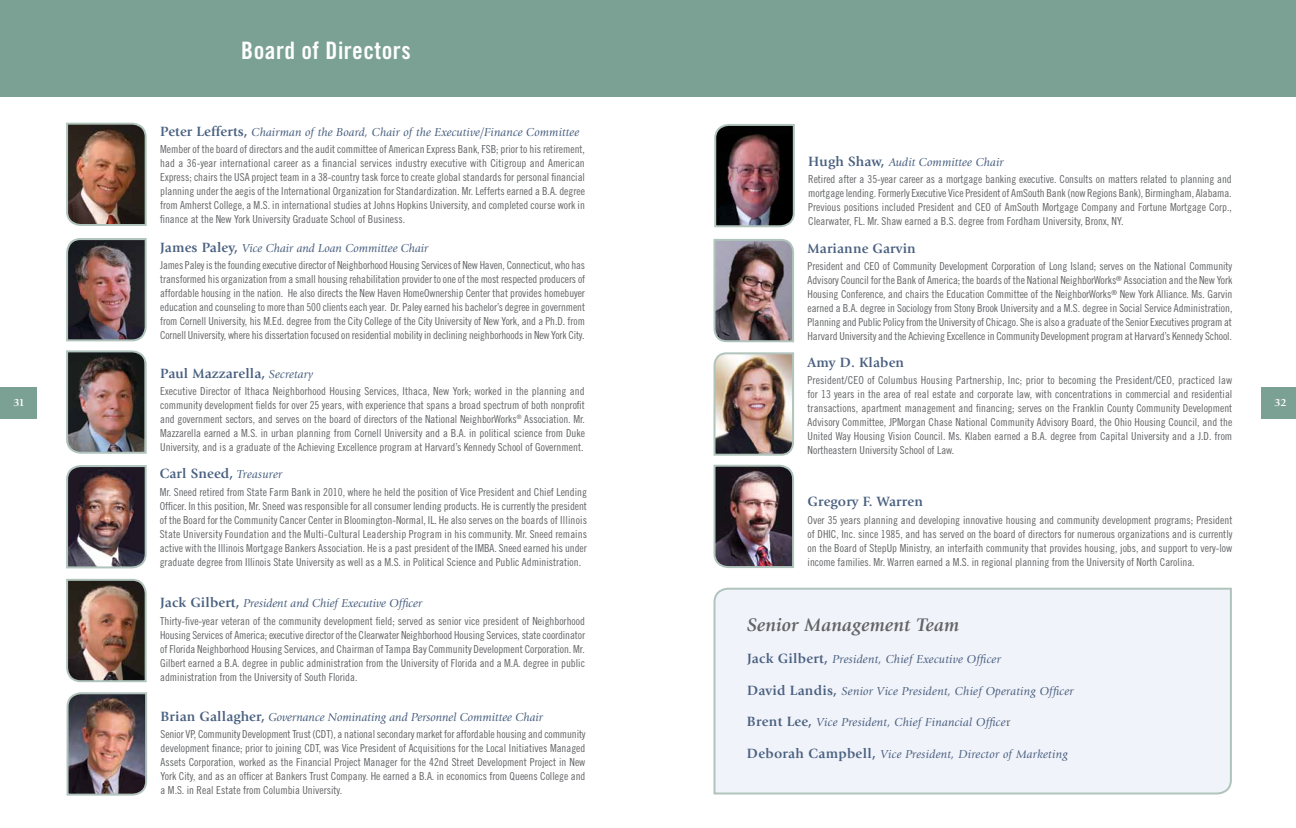
<style>
.page{position:relative;width:1296px;height:828px;background:#fff}
.page>*{position:absolute;margin:0;border:0;box-sizing:border-box;transform-origin:0 0}
.t1{font:24px "Trade Gothic Bold Cond Twenty";letter-spacing:.02em;color:#fff}
.t2{font:italic 700 19px "Giovanni";letter-spacing:.01em;color:#636466}
.t3{font:700 14px "Giovanni";letter-spacing:.01em;color:#496080}
.t4{font:italic 12px "Giovanni";letter-spacing:.01em;color:#496080}
.t5{font:11px/14px "Trade Gothic Cond Eighteen";color:#636466;text-align:justify}
.t6{font:700 11px "Giovanni";color:#fff}
.s1{font-weight:700;font-style:normal;font-size:14px}
.s2{font-weight:400;font-style:italic;font-size:12px}
.s3{font-style:normal;color:#636466}
</style>
<div class="page">
<img style="left:66px;top:465px;width:81px;height:104px">
<div style="left:713px;top:587px;width:519px;height:208px;background:#f1f3fa"></div>
<div style="left:0;top:387px;width:37px;height:32px;background:#7ba194"></div>
<div style="left:1261px;top:387px;width:35px;height:32px;background:#7ba194"></div>
<div style="left:0;top:0;width:1296px;height:97px;background:#7ba194"></div>
<img style="left:66px;top:122px;width:81px;height:104px">
<img style="left:66px;top:578px;width:81px;height:105px">
<img style="left:66px;top:238px;width:81px;height:104px">
<img style="left:714px;top:124px;width:81px;height:104px">
<img style="left:66px;top:350px;width:81px;height:104px">
<img style="left:713px;top:352px;width:81px;height:104px">
<img style="left:66px;top:692px;width:81px;height:104px">
<img style="left:713px;top:464px;width:81px;height:104px">
<img style="left:713px;top:239px;width:81px;height:104px">
<h1 class="t1" style="left:241px;top:36px;width:171px">Board of Directors</h1>
<p class="t4" style="left:160px;top:125px;width:421px"><span class="s1">Peter Lefferts,</span> Chairman of the Board, Chair of the Executive/Finance Committee</p>
<p class="t5" style="left:160px;top:142px;width:426px">Member of the board of directors and the audit committee of American Express Bank, FSB; prior to his retirement, had a 36-year international career as a financial services industry executive with Citigroup and American Express; chairs the USA project team in a 38-country task force to create global standards for personal financial planning under the aegis of the International Organization for Standardization. Mr. Lefferts earned a B.A. degree from Amherst College, a M.S. in international studies at Johns Hopkins University, and completed course work in finance at the New York University Graduate School of Business.</p>
<p class="t4" style="left:160px;top:241px;width:270px"><span class="s1">James Paley,</span> Vice Chair and Loan Committee Chair</p>
<p class="t5" style="left:160px;top:258px;width:427px">James Paley is the founding executive director of Neighborhood Housing Services of New Haven, Connecticut, who has transformed his organization from a small housing rehabilitation provider to one of the most respected producers of affordable housing in the nation. He also directs the New Haven HomeOwnership Center that provides homebuyer education and counseling to more than 500 clients each year. Dr. Paley earned his bachelor’s degree in government from Cornell University, his M.Ed. degree from the City College of the City University of New York, and a Ph.D. from Cornell University, where his dissertation focused on residential mobility in declining neighborhoods in New York City.</p>
<p class="t4" style="left:808px;top:155px;width:197px"><span class="s1">Hugh Shaw,</span> Audit Committee Chair</p>
<p class="t5" style="left:808px;top:172px;width:425px">Retired after a 35-year career as a mortgage banking executive. Consults on matters related to planning and mortgage lending. Formerly Executive Vice President of AmSouth Bank (now Regions Bank), Birmingham, Alabama.<br>Previous positions included President and CEO of AmSouth Mortgage Company and Fortune Mortgage Corp., Clearwater, FL. Mr. Shaw earned a B.S. degree from Fordham University, Bronx, NY.</p>
<p class="t3" style="left:808px;top:240px;width:110px">Marianne Garvin</p>
<p class="t5" style="left:808px;top:259px;width:426px">President and CEO of Community Development Corporation of Long Island; serves on the National Community Advisory Council for the Bank of America; the boards of the National NeighborWorks<sup>®</sup> Association and the New York Housing Conference, and chairs the Education Committee of the NeighborWorks<sup>®</sup> New York Alliance. Ms. Garvin earned a B.A. degree in Sociology from Stony Brook University and a M.S. degree in Social Service Administration, Planning and Public Policy from the University of Chicago. She is also a graduate of the Senior Executives program at Harvard University and the Achieving Excellence in Community Development program at Harvard’s Kennedy School.</p>
<p class="t3" style="left:808px;top:354px;width:98px">Amy D. Klaben</p>
<p class="t5" style="left:808px;top:373px;width:426px">President/CEO of Columbus Housing Partnership, Inc; prior to becoming the President/CEO, practiced law for 13 years in the area of real estate and corporate law, with concentrations in commercial and residential transactions, apartment management and financing; serves on the Franklin County Community Development Advisory Committee, JPMorgan Chase National Community Advisory Board, the Ohio Housing Council, and the United Way Housing Vision Council. Ms. Klaben earned a B.A. degree from Capital University and a J.D. from Northeastern University School of Law.</p>
<p class="t3" style="left:160px;top:365px;width:154px">Paul Mazzarella, <span class="s2">Secretary</span></p>
<p class="t5" style="left:160px;top:384px;width:426px">Executive Director of Ithaca Neighborhood Housing Services, Ithaca, New York; worked in the planning and community development fields for over 25 years, with experience that spans a broad spectrum of both nonprofit and government sectors, and serves on the board of directors of the National NeighborWorks<sup>®</sup> Association. Mr.<br>Mazzarella earned a M.S. in urban planning from Cornell University and a B.A. in political science from Duke University, and is a graduate of the Achieving Excellence program at Harvard’s Kennedy School of Government.</p>
<p class="t6" style="left:14px;top:396px;width:13px">31</p>
<p class="t6" style="left:1274px;top:396px;width:14px">32</p>
<p class="t3" style="left:160px;top:466px;width:124px">Carl Sneed, <span class="s2">Treasurer</span></p>
<p class="t5" style="left:160px;top:485px;width:429px">Mr. Sneed retired from State Farm Bank in 2010, where he held the position of Vice President and Chief Lending Officer. In this position, Mr. Sneed was responsible for all consumer lending products. He is currently the president of the Board for the Community Cancer Center in Bloomington-Normal, IL. He also serves on the boards of Illinois State University Foundation and the Multi-Cultural Leadership Program in his community. Mr. Sneed remains active with the Illinois Mortgage Bankers Association. He is a past president of the IMBA. Sneed earned his under graduate degree from Illinois State University as well as a M.S. in Political Science and Public Administration.</p>
<p class="t4" style="left:160px;top:597px;width:264px"><span class="s1">Jack Gilbert,</span> President and Chief Executive Officer</p>
<p class="t5" style="left:160px;top:614px;width:426px">Thirty-five-year veteran of the community development field; served as senior vice president of Neighborhood Housing Services of America; executive director of the Clearwater Neighborhood Housing Services, state coordinator of Florida Neighborhood Housing Services, and Chairman of Tampa Bay Community Development Corporation. Mr.<br>Gilbert earned a B.A. degree in public administration from the University of Florida and a M.A. degree in public administration from the University of South Florida.</p>
<p class="t4" style="left:161px;top:710px;width:384px"><span class="s1">Brian Gallagher,</span> Governance Nominating and Personnel Committee Chair</p>
<p class="t5" style="left:161px;top:727px;width:426px">Senior VP, Community Development Trust (CDT), a national secondary market for affordable housing and community development finance; prior to joining CDT, was Vice President of Acquisitions for the Local Initiatives Managed Assets Corporation, worked as the Financial Project Manager for the 42nd Street Development Project in New York City, and as an officer at Bankers Trust Company. He earned a B.A. in economics from Queens College and a M.S. in Real Estate from Columbia University.</p>
<p class="t3" style="left:808px;top:493px;width:117px">Gregory F. Warren</p>
<p class="t5" style="left:808px;top:513px;width:426px">Over 35 years planning and developing innovative housing and community development programs; President of DHIC, Inc. since 1985, and has served on the board of directors for numerous organizations and is currently on the Board of StepUp Ministry, an interfaith community that provides housing, jobs, and support to very-low income families. Mr. Warren earned a M.S. in regional planning from the University of North Carolina.</p>
<h2 class="t2" style="left:747px;top:614px;width:214px">Senior Management Team</h2>
<p class="t4" style="left:747px;top:653px;width:255px"><span class="s1">Jack Gilbert,</span> President, Chief Executive Officer</p>
<p class="t4" style="left:747px;top:684px;width:328px"><span class="s1">David Landis,</span> Senior Vice President, Chief Operating Officer</p>
<p class="t4" style="left:747px;top:716px;width:265px"><span class="s1">Brent Lee,</span> Vice President, Chief Financial Office<span class="s3">r</span></p>
<p class="t4" style="left:747px;top:747px;width:322px"><span class="s1">Deborah Campbell,</span> Vice President, Director of Marketing</p>
</div>
